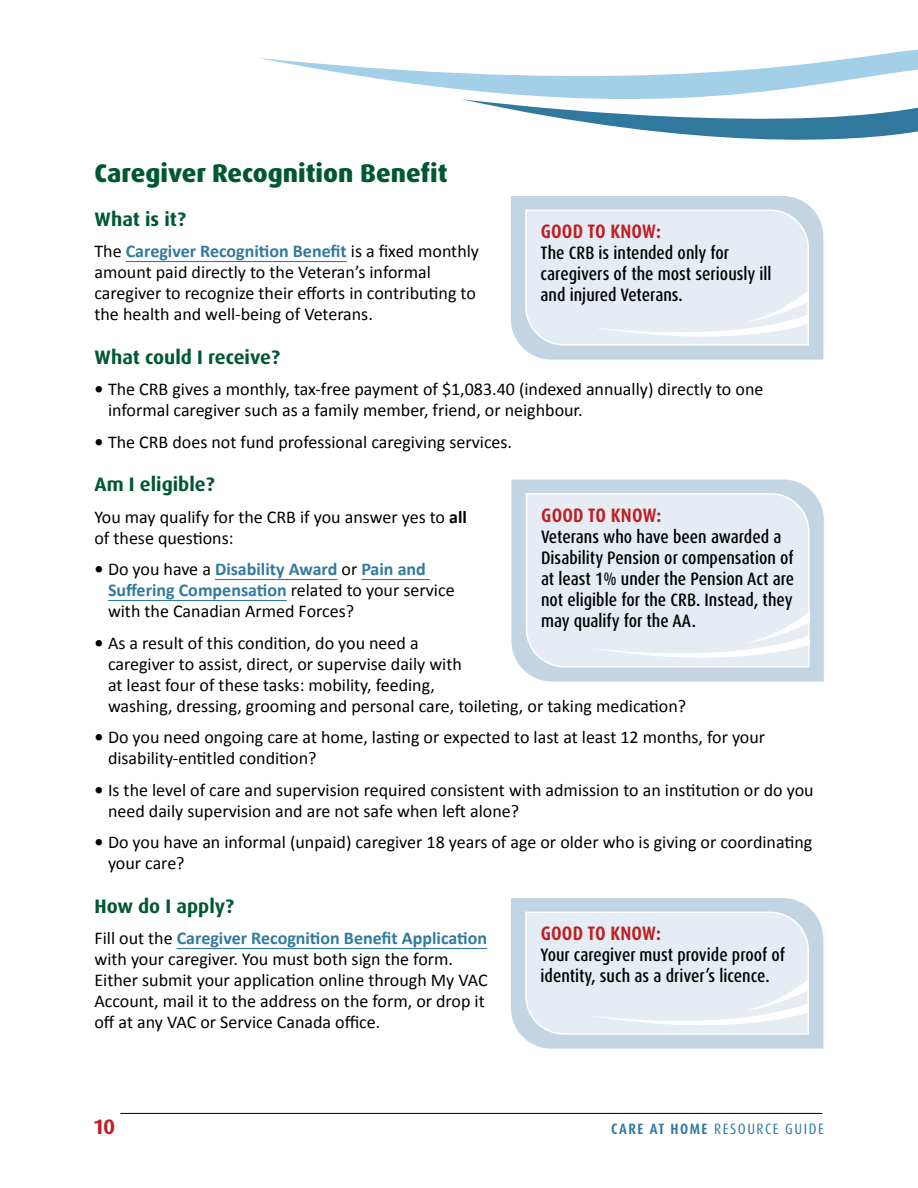
<style>
.page{position:relative;width:918px;height:1188px;background:#fff}
.page>*{position:absolute;margin:0;border:0;box-sizing:border-box;transform-origin:0 0}
.t1{font:800 25.5px "Dax Pro";color:#005830}
.t2{font:700 21px "Dax Pro";color:#be1f24}
.t3{font:700 19.5px "Dax Pro";color:#005830}
.Paragraph_Style_1{font:700 condensed 19.5px "Dax Pro";letter-spacing:.01em;color:#be1f24}
.t4{font:18px/21px "Calibri";color:#000}
.Paragraph_Style_1-2{font:500 condensed 18px/21px "Dax Pro";color:#000}
.t5{font:condensed 15px "Dax Pro";letter-spacing:.1em;color:#31799e}
.s1{font-weight:700;color:#31799e}
.s2{font-weight:700}
</style>
<div class="page">
<hr style="left:120px;top:1113px;width:702px;height:1px;background:#000">
<hr style="left:126px;top:261px;width:221px;height:1px;background:#31799e">
<hr style="left:215px;top:579px;width:122px;height:1px;background:#31799e">
<hr style="left:361px;top:579px;width:69px;height:1px;background:#31799e">
<hr style="left:108px;top:600px;width:179px;height:1px;background:#31799e">
<hr style="left:177px;top:948px;width:310px;height:1px;background:#31799e">
<svg style="left:511px;top:196px;width:312px;height:164px;fill:#c3d4e3"></svg>
<svg style="left:525px;top:209px;width:285px;height:137px"></svg>
<svg style="left:511px;top:480px;width:313px;height:201px;fill:#c3d4e3"></svg>
<div style="left:525px;top:492px;width:285px;height:176px;background:#e5ecf3"></div>
<svg style="left:588px;top:599px;width:221px;height:68px"></svg>
<svg style="left:511px;top:898px;width:312px;height:151px;fill:#c3d4e3"></svg>
<svg style="left:525px;top:911px;width:285px;height:124px"></svg>
<svg style="left:662px;top:49px;width:256px;height:91px"></svg>
<svg style="left:259px;top:50px;width:659px;height:82px"></svg>
<p class="t1" style="left:94px;top:157px;width:355px">Caregiver Recognition Benefit</p>
<p class="t3" style="left:94px;top:206px;width:93px">What is it?</p>
<p class="t4" style="left:94px;top:240px;width:386px">The <span class="s1">Caregiver Recognition Benefit</span> is a fixed monthly amount paid directly to the Veteran’s informal caregiver to recognize their efforts in contributing to the health and well-being of Veterans.</p>
<p class="t3" style="left:94px;top:344px;width:187px">What could I receive?</p>
<p class="t4" style="left:108px;top:378px;width:657px;text-indent:-14px"><span class="s2">•</span> The CRB gives a monthly, tax-free payment of $1,083.40 (indexed annually) directly to one informal caregiver such as a family member, friend, or neighbour.</p>
<p class="t4" style="left:94px;top:431px;width:419px"><span class="s2">•</span> The CRB does not fund professional caregiving services.</p>
<p class="t3" style="left:94px;top:472px;width:122px">Am I eligible?</p>
<p class="t4" style="left:94px;top:506px;width:374px">You may qualify for the CRB if you answer yes to <span class="s2">all </span>of these questions:</p>
<p class="t4" style="left:108px;top:558px;width:348px;text-indent:-14px"><span class="s2">•</span> Do you have a <span class="s1">Disability Award</span> or <span class="s1">Pain and<br>Suffering Compensation</span> related to your service with the Canadian Armed Forces?</p>
<p class="t4" style="left:108px;top:632px;width:580px;text-indent:-14px"><span class="s2">•</span> As a result of this condition, do you need a<br>caregiver to assist, direct, or supervise daily with<br>at least four of these tasks: mobility, feeding,<br>washing, dressing, grooming and personal care, toileting, or taking medication?</p>
<p class="t4" style="left:108px;top:726px;width:659px;text-indent:-14px"><span class="s2">•</span> Do you need ongoing care at home, lasting or expected to last at least 12 months, for your disability-entitled condition?</p>
<p class="t4" style="left:108px;top:779px;width:707px;text-indent:-14px"><span class="s2">•</span> Is the level of care and supervision required consistent with admission to an institution or do you need daily supervision and are not safe when left alone?</p>
<p class="t4" style="left:108px;top:831px;width:706px;text-indent:-14px"><span class="s2">•</span> Do you have an informal (unpaid) caregiver 18 years of age or older who is giving or coordinating your care?</p>
<p class="t3" style="left:94px;top:893px;width:141px">How do I apply?</p>
<p class="t4" style="left:94px;top:927px;width:395px">Fill out the <span class="s1">Caregiver Recognition Benefit Application </span>with your caregiver. You must both sign the form.<br>Either submit your application online through My VAC Account, mail it to the address on the form, or drop it off at any VAC or Service Canada office.</p>
<p class="Paragraph_Style_1" style="left:541px;top:219px;width:122px">GOOD TO KNOW:</p>
<p class="Paragraph_Style_1-2" style="left:541px;top:243px;width:232px">The CRB is intended only for caregivers of the most seriously ill and injured Veterans.</p>
<p class="Paragraph_Style_1" style="left:541px;top:503px;width:122px">GOOD TO KNOW:</p>
<p class="Paragraph_Style_1-2" style="left:541px;top:526px;width:255px">Veterans who have been awarded a Disability Pension or compensation of at least 1% under the Pension Act are not eligible for the CRB. Instead, they may qualify for the AA.</p>
<p class="Paragraph_Style_1" style="left:541px;top:921px;width:122px">GOOD TO KNOW:</p>
<p class="Paragraph_Style_1-2" style="left:541px;top:945px;width:246px">Your caregiver must provide proof of identity, such as a driver’s licence.</p>
<p class="t2" style="left:94px;top:1113px;width:23px">10</p>
<p class="t5" style="left:611px;top:1119px;width:214px"><span class="s2">CARE AT HOME</span> RESOURCE GUIDE</p>
</div>
